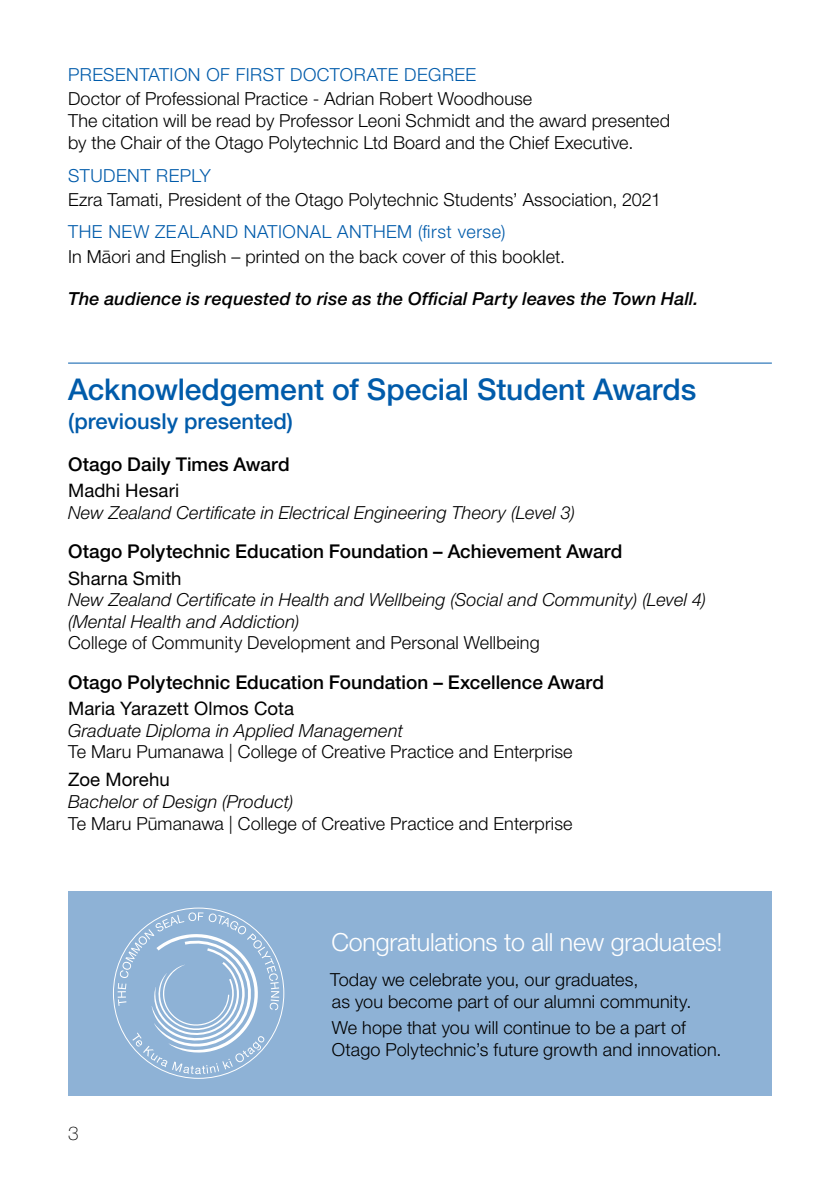
<style>
.page{position:relative;width:840px;height:1191px;background:#fff}
.page>*{position:absolute;margin:0;border:0;box-sizing:border-box;transform-origin:0 0}
.t1{font:500 30px "Helvetica Neue LT Pro";letter-spacing:-.005em;color:#005baa}
.t2{font:300 25px "Helvetica Neue LT Pro";letter-spacing:-.01em;color:#fff}
.t3{font:500 22px "Helvetica Neue LT Pro";color:#005baa}
.t4{font:500 19px "Helvetica Neue LT Pro";color:#000}
.t5{font:100 19px "Helvetica Neue LT Pro";color:#000}
.t6{font:18.6px "Helvetica Neue LT Pro";letter-spacing:.005em;color:#000}
.t7{font:300 18px/22px "Helvetica Neue LT Pro";letter-spacing:.005em;color:#000}
.t8{font:italic 300 18px/21.6px "Helvetica Neue LT Pro";letter-spacing:.01em;color:#000}
.t9{font:300 18px "Helvetica Neue LT Pro";letter-spacing:.03em;color:#005baa}
.t10{font:italic 500 18px "Helvetica Neue LT Pro";letter-spacing:.01em;color:#000}
</style>
<div class="page">
<hr style="left:68px;top:363px;width:703px;height:1px;background:#005baa">
<div style="left:68px;top:891px;width:703px;height:204px;background:#8eb2d6"></div>
<svg style="left:118px;top:912px;width:161px;height:162px"></svg>
<p class="t9" style="left:68px;top:63px;width:409px">PRESENTATION OF FIRST DOCTORATE DEGREE</p>
<p class="t7" style="left:68px;top:88px;width:603px">Doctor of Professional Practice - Adrian Robert Woodhouse<br>The citation will be read by Professor Leoni Schmidt and the award presented by the Chair of the Otago Polytechnic Ltd Board and the Chief Executive.</p>
<p class="t9" style="left:68px;top:164px;width:144px">STUDENT REPLY</p>
<p class="t7" style="left:68px;top:188px;width:594px">Ezra Tamati, President of the Otago Polytechnic Students’ Association, 2021</p>
<p class="t9" style="left:68px;top:221px;width:439px">THE NEW ZEALAND NATIONAL ANTHEM (first verse)</p>
<p class="t7" style="left:68px;top:245px;width:498px">In Māori and English – printed on the back cover of this booklet.</p>
<p class="t10" style="left:68px;top:288px;width:631px">The audience is requested to rise as the Official Party leaves the Town Hall.</p>
<h1 class="t1" style="left:68px;top:371px;width:629px">Acknowledgement of Special Student Awards</h1>
<p class="t3" style="left:68px;top:408px;width:226px">(previously presented)</p>
<p class="t4" style="left:68px;top:453px;width:223px">Otago Daily Times Award</p>
<p class="t6" style="left:68px;top:479px;width:113px">Madhi Hesari</p>
<p class="t8" style="left:68px;top:501px;width:508px">New Zealand Certificate in Electrical Engineering Theory (Level 3)</p>
<p class="t4" style="left:68px;top:540px;width:555px">Otago Polytechnic Education Foundation – Achievement Award</p>
<p class="t6" style="left:68px;top:566px;width:115px">Sharna Smith</p>
<p class="t8" style="left:68px;top:588px;width:639px">New Zealand Certificate in Health and Wellbeing (Social and Community) (Level 4) (Mental Health and Addiction)</p>
<p class="t7" style="left:68px;top:631px;width:473px">College of Community Development and Personal Wellbeing</p>
<p class="t4" style="left:68px;top:670px;width:537px">Otago Polytechnic Education Foundation – Excellence Award</p>
<p class="t6" style="left:68px;top:697px;width:227px">Maria Yarazett Olmos Cota</p>
<p class="t8" style="left:68px;top:719px;width:336px">Graduate Diploma in Applied Management</p>
<p class="t7" style="left:68px;top:740px;width:505px">Te Maru Pumanawa | College of Creative Practice and Enterprise</p>
<p class="t6" style="left:68px;top:768px;width:103px">Zoe Morehu</p>
<p class="t8" style="left:68px;top:790px;width:227px">Bachelor of Design (Product)</p>
<p class="t7" style="left:68px;top:811px;width:505px">Te Maru Pūmanawa | College of Creative Practice and Enterprise</p>
<p class="t5" style="left:68px;top:1121px;width:12px">3</p>
<h2 class="t2" style="left:331px;top:927px;width:392px">Congratulations to all new graduates!</h2>
<p class="t7" style="left:330px;top:968px;width:362px">Today we celebrate you, our graduates,<br>as you become part of our alumni community.</p>
<p class="t7" style="left:332px;top:1016px;width:391px">We hope that you will continue to be a part of<br>Otago Polytechnic’s future growth and innovation.</p>
</div>
